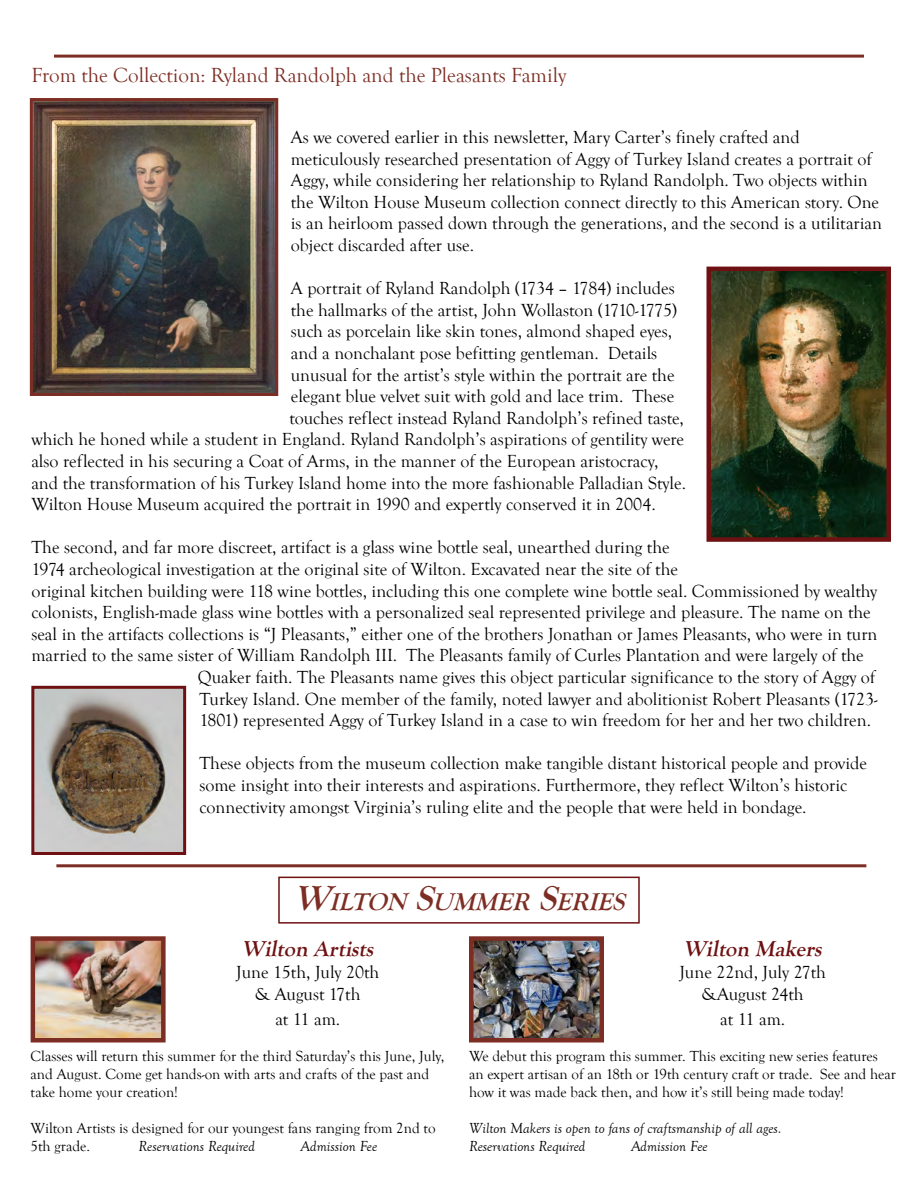
<style>
.page{position:relative;width:918px;height:1188px;background:#fff}
.page>*{position:absolute;margin:0;border:0;box-sizing:border-box;transform-origin:0 0}
.t1{font:italic 700 25.2px "Goudy Old Style T";color:#7d2e24}
.t2{font:italic 700 22.5px "Goudy Old Style T";color:#6f1113}
.t3{font:21px "Goudy Old Style T";color:#7d2e24}
.t4{font:18px/21.6px "Goudy Old Style T";color:#000}
.t5{font:15px/18px "Goudy Old Style T";color:#000}
.t6{font:italic 15px/18px "Goudy Old Style T";color:#000}
.s1{font-size:36px}
</style>
<div class="page">
<img style="left:34px;top:102px;width:240px;height:290px">
<div style="left:30px;top:98px;width:248px;height:298px;border:3px solid #7d2e24"></div>
<img style="left:35px;top:690px;width:147px;height:161px">
<div style="left:31px;top:686px;width:155px;height:169px;border:3px solid #6f1113"></div>
<hr style="left:54px;top:55px;width:810px;height:3px;background:#7d2e24">
<img style="left:474px;top:941px;width:125px;height:96px">
<div style="left:469px;top:936px;width:135px;height:106px;border:4px solid #7d2e24"></div>
<div style="left:278px;top:877px;width:362px;height:47px;border:2px solid #6f1113"></div>
<img style="left:36px;top:941px;width:125px;height:96px">
<div style="left:31px;top:936px;width:135px;height:106px;border:4px solid #7d2e24"></div>
<hr style="left:56px;top:864px;width:810px;height:3px;background:#7d2e24">
<img style="left:711px;top:272px;width:175px;height:265px">
<div style="left:706px;top:267px;width:185px;height:275px;border:4px solid #6f1113"></div>
<p class="t3" style="left:31px;top:63px;width:536px">From the Collection: Ryland Randolph and the Pleasants Family</p>
<p class="t4" style="left:291px;top:127px;width:593px">As we covered earlier in this newsletter, Mary Carter’s finely crafted and meticulously researched presentation of Aggy of Turkey Island creates a portrait of Aggy, while considering her relationship to Ryland Randolph. Two objects within the Wilton House Museum collection connect directly to this American story. One is an heirloom passed down through the generations, and the second is a utilitarian object discarded after use.</p>
<p class="t4" style="left:291px;top:278px;width:385px">A portrait of Ryland Randolph (1734 – 1784) includes</p>
<p class="t4" style="left:291px;top:300px;width:388px">the hallmarks of the artist, John Wollaston (1710-1775)</p>
<p class="t4" style="left:291px;top:321px;width:383px">such as porcelain like skin tones, almond shaped eyes,</p>
<p class="t4" style="left:291px;top:343px;width:368px">and a nonchalant pose befitting gentleman. Details</p>
<p class="t4" style="left:291px;top:364px;width:385px">unusual for the artist’s style within the portrait are the</p>
<p class="t4" style="left:291px;top:386px;width:385px">elegant blue velvet suit with gold and lace trim. These</p>
<p class="t4" style="left:289px;top:408px;width:396px">touches reflect instead Ryland Randolph’s refined taste,</p>
<p class="t4" style="left:31px;top:429px;width:654px">which he honed while a student in England. Ryland Randolph’s aspirations of gentility were</p>
<p class="t4" style="left:31px;top:451px;width:629px">also reflected in his securing a Coat of Arms, in the manner of the European aristocracy,</p>
<p class="t4" style="left:31px;top:472px;width:656px">and the transformation of his Turkey Island home into the more fashionable Palladian Style.</p>
<p class="t4" style="left:31px;top:494px;width:626px">Wilton House Museum acquired the portrait in 1990 and expertly conserved it in 2004.</p>
<p class="t4" style="left:31px;top:537px;width:640px">The second, and far more discreet, artifact is a glass wine bottle seal, unearthed during the</p>
<p class="t4" style="left:31px;top:559px;width:648px">1974 archeological investigation at the original site of Wilton. Excavated near the site of the</p>
<p class="t4" style="left:31px;top:580px;width:847px">original kitchen building were 118 wine bottles, including this one complete wine bottle seal. Commissioned by wealthy</p>
<p class="t4" style="left:31px;top:602px;width:841px">colonists, English-made glass wine bottles with a personalized seal represented privilege and pleasure. The name on the</p>
<p class="t4" style="left:31px;top:624px;width:848px">seal in the artifacts collections is “J Pleasants,” either one of the brothers Jonathan or James Pleasants, who were in turn</p>
<p class="t4" style="left:31px;top:645px;width:834px">married to the same sister of William Randolph III. The Pleasants family of Curles Plantation and were largely of the</p>
<p class="t4" style="left:198px;top:667px;width:679px">Quaker faith. The Pleasants name gives this object particular significance to the story of Aggy of</p>
<p class="t4" style="left:199px;top:688px;width:680px">Turkey Island. One member of the family, noted lawyer and abolitionist Robert Pleasants (1723-</p>
<p class="t4" style="left:199px;top:710px;width:673px">1801) represented Aggy of Turkey Island in a case to win freedom for her and her two children.</p>
<p class="t4" style="left:199px;top:753px;width:669px">These objects from the museum collection make tangible distant historical people and provide some insight into their interests and aspirations. Furthermore, they reflect Wilton’s historic connectivity amongst Virginia’s ruling elite and the people that were held in bondage.</p>
<h1 class="t1" style="left:294px;top:888px;width:335px"><span class="s1">W</span>ILTON <span class="s1">S</span>UMMER <span class="s1">S</span>ERIES</h1>
<p class="t2" style="left:242px;top:936px;width:137px">Wilton Artists</p>
<p class="t4" style="left:236px;top:962px;width:145px;text-align:center">June 15th, July 20th &amp; August 17th</p>
<p class="t4" style="left:275px;top:1009px;width:66px">at 11 am.</p>
<p class="t5" style="left:31px;top:1047px;width:416px">Classes will return this summer for the third Saturday’s this June, July, and August. Come get hands-on with arts and crafts of the past and take home your creation!</p>
<p class="t5" style="left:31px;top:1119px;width:406px">Wilton Artists is designed for our youngest fans ranging from 2nd to<br>5th grade.</p>
<p class="t6" style="left:139px;top:1137px;width:118px">Reservations Required</p>
<p class="t6" style="left:301px;top:1137px;width:78px">Admission Fee</p>
<p class="t2" style="left:684px;top:936px;width:144px">Wilton Makers</p>
<p class="t4" style="left:679px;top:962px;width:148px;text-align:center">June 22nd, July 27th &amp;August 24th</p>
<p class="t4" style="left:720px;top:1009px;width:66px">at 11 am.</p>
<p class="t5" style="left:469px;top:1047px;width:429px">We debut this program this summer. This exciting new series features an expert artisan of an 18th or 19th century craft or trade. See and hear how it was made back then, and how it’s still being made today!</p>
<p class="t6" style="left:469px;top:1119px;width:314px">Wilton Makers is open to fans of craftsmanship of all ages.<br>Reservations Required</p>
<p class="t6" style="left:631px;top:1137px;width:78px">Admission Fee</p>
</div>
